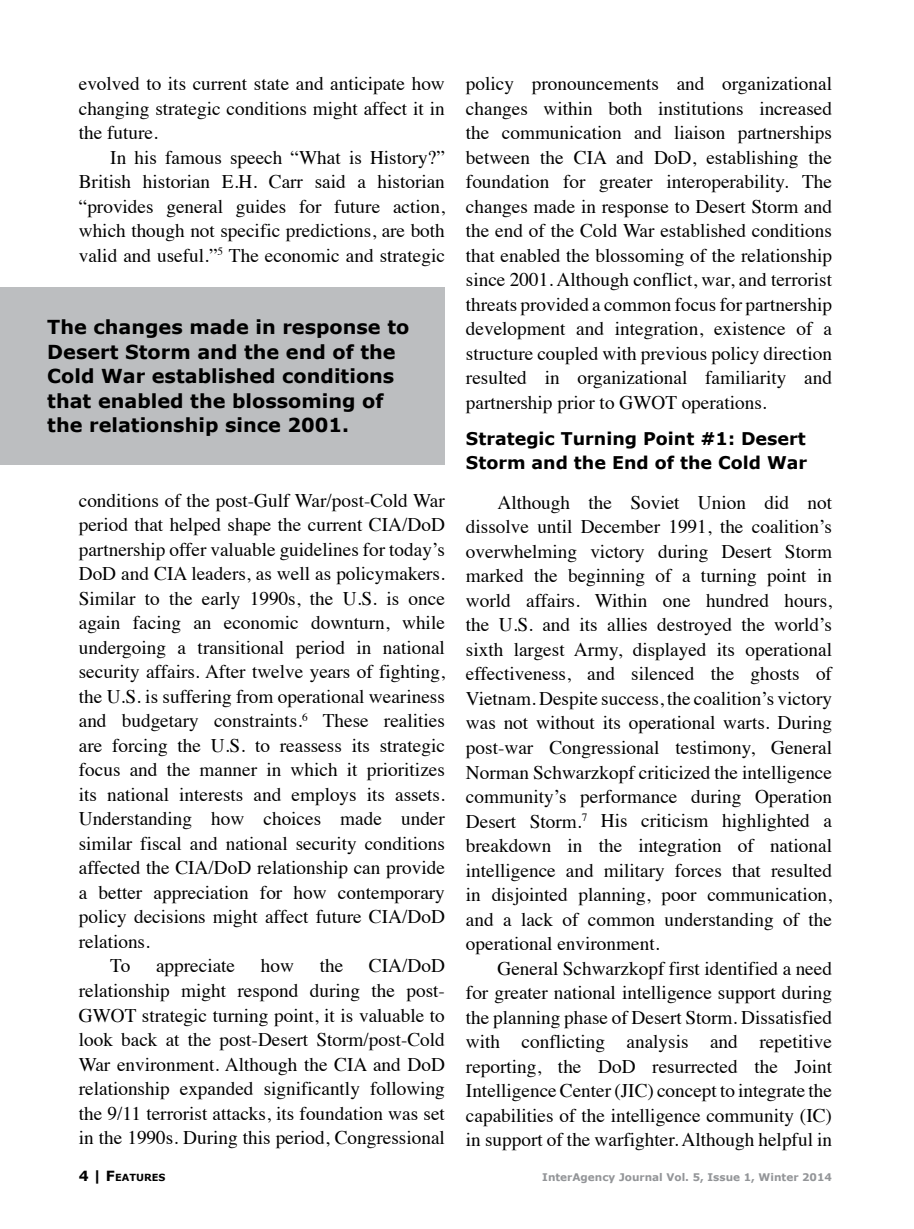
<style>
.page{position:relative;width:914px;height:1229px;background:#fff}
.page>*{position:absolute;margin:0;border:0;box-sizing:border-box;transform-origin:0 0}
.t1{font:19.25px/24.5px "Times";color:#000;text-align:justify}
.t2{font:700 19.25px/24.5px "Verdana";color:#000}
.t3{font:700 17.5px/23.1px "Verdana";color:#000}
.t4{font:700 10.5px "Verdana";color:#939598}
.t5{font:700 9.8px "Verdana";color:#000}
.s1{font-size:14px}
</style>
<div class="page">
<div style="left:0;top:287px;width:445px;height:177px;background:#bcbec0"></div>
<p class="t1" style="left:79px;top:70px;width:367px">evolved to its current state and anticipate how changing strategic conditions might affect it in the future.</p>
<p class="t1" style="left:79px;top:143px;width:367px;text-indent:31px">In his famous speech “What is History?” British historian E.H. Carr said a historian “provides general guides for future action, which though not specific predictions, are both valid and useful.”<sup>5</sup> The economic and strategic</p>
<p class="t2" style="left:47px;top:314px;width:363px">The changes made in response to<br>Desert Storm and the end of the<br>Cold War established conditions that enabled the blossoming of the relationship since 2001.</p>
<p class="t1" style="left:79px;top:486px;width:367px">conditions of the post-Gulf War/post-Cold War</p>
<p class="t1" style="left:79px;top:511px;width:367px">period that helped shape the current CIA/DoD</p>
<p class="t1" style="left:79px;top:535px;width:367px">partnership offer valuable guidelines for today’s</p>
<p class="t1" style="left:79px;top:560px;width:367px">DoD and CIA leaders, as well as policymakers.</p>
<p class="t1" style="left:79px;top:584px;width:367px">Similar to the early 1990s, the U.S. is once</p>
<p class="t1" style="left:79px;top:609px;width:367px">again facing an economic downturn, while</p>
<p class="t1" style="left:79px;top:633px;width:367px">undergoing a transitional period in national</p>
<p class="t1" style="left:79px;top:658px;width:367px">security affairs. After twelve years of fighting,</p>
<p class="t1" style="left:79px;top:682px;width:367px">the U.S. is suffering from operational weariness</p>
<p class="t1" style="left:79px;top:707px;width:367px">and budgetary constraints.<sup>6</sup> These realities</p>
<p class="t1" style="left:79px;top:731px;width:367px">are forcing the U.S. to reassess its strategic</p>
<p class="t1" style="left:79px;top:756px;width:367px">focus and the manner in which it prioritizes</p>
<p class="t1" style="left:79px;top:780px;width:367px">its national interests and employs its assets.</p>
<p class="t1" style="left:79px;top:805px;width:367px">Understanding how choices made under</p>
<p class="t1" style="left:79px;top:829px;width:367px">similar fiscal and national security conditions</p>
<p class="t1" style="left:79px;top:854px;width:367px">affected the CIA/DoD relationship can provide</p>
<p class="t1" style="left:79px;top:878px;width:367px">a better appreciation for how contemporary</p>
<p class="t1" style="left:79px;top:903px;width:367px">policy decisions might affect future CIA/DoD</p>
<p class="t1" style="left:79px;top:927px;width:73px">relations.</p>
<p class="t1" style="left:110px;top:952px;width:22px">To</p>
<p class="t1" style="left:156px;top:952px;width:81px">appreciate</p>
<p class="t1" style="left:261px;top:952px;width:35px">how</p>
<p class="t1" style="left:320px;top:952px;width:25px">the</p>
<p class="t1" style="left:79px;top:952px;width:367px;text-indent:290px">CIA/DoD relationship might respond during the post-GWOT strategic turning point, it is valuable to look back at the post-Desert Storm/post-Cold War environment. Although the CIA and DoD relationship expanded significantly following the 9/11 terrorist attacks, its foundation was set in the 1990s. During this period, Congressional</p>
<p class="t1" style="left:466px;top:70px;width:367px">policy pronouncements and organizational changes within both institutions increased the communication and liaison partnerships between the CIA and DoD, establishing the foundation for greater interoperability. The changes made in response to Desert Storm and the end of the Cold War established conditions that enabled the blossoming of the relationship since 2001. Although conflict, war, and terrorist threats provided a common focus for partnership development and integration, existence of a structure coupled with previous policy direction resulted in organizational familiarity and partnership prior to GWOT operations.</p>
<p class="t3" style="left:466px;top:427px;width:343px">Strategic Turning Point #1: Desert<br>Storm and the End of the Cold War</p>
<p class="t1" style="left:466px;top:488px;width:367px;text-indent:31px">Although the Soviet Union did not dissolve until December 1991, the coalition’s overwhelming victory during Desert Storm marked the beginning of a turning point in world affairs. Within one hundred hours, the U.S. and its allies destroyed the world’s sixth largest Army, displayed its operational effectiveness, and silenced the ghosts of Vietnam. Despite success, the coalition’s victory was not without its operational warts. During post-war Congressional testimony, General Norman Schwarzkopf criticized the intelligence community’s performance during Operation Desert Storm.<sup>7</sup> His criticism highlighted a breakdown in the integration of national intelligence and military forces that resulted in disjointed planning, poor communication, and a lack of common understanding of the operational environment.</p>
<p class="t1" style="left:466px;top:954px;width:367px;text-indent:31px">General Schwarzkopf first identified a need for greater national intelligence support during the planning phase of Desert Storm. Dissatisfied with conflicting analysis and repetitive reporting, the DoD resurrected the Joint Intelligence Center (JIC) concept to integrate the capabilities of the intelligence community (IC) in support of the warfighter. Although helpful in</p>
<p class="t5" style="left:79px;top:1171px;width:88px"><span class="s1">4 |</span> <span class="s1">F</span>EATURES</p>
<p class="t4" style="left:542px;top:1170px;width:291px">InterAgency Journal Vol. 5, Issue 1, Winter 2014</p>
</div>
